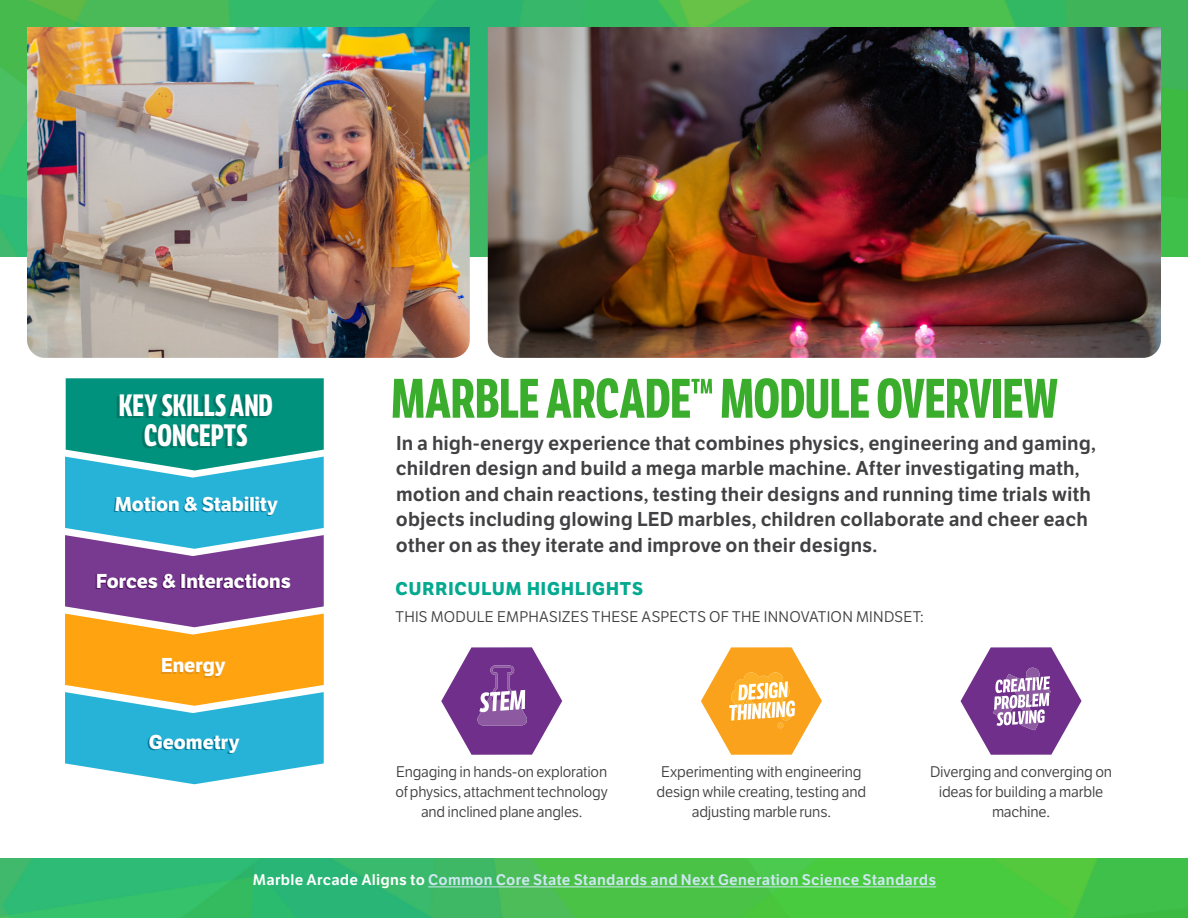
<style>
.page{position:relative;width:1188px;height:918px;background:#fff}
.page>*{position:absolute;margin:0;border:0;box-sizing:border-box;transform-origin:0 0}
.t1{font:700 54px "LFT Etica Compressed";letter-spacing:-.005em;color:#3aad2c}
.t2{font:700 30px/30px "LFT Etica Compressed";color:#fff;text-align:center}
.t3{font:19.5px/25.5px "LFT Etica SB";color:#414042}
.t4{font:700 19.5px "LFT Etica";letter-spacing:.005em;color:#fff}
.t5{font:700 18px "LFT Etica";letter-spacing:.055em;color:#03aa8f}
.t6{font:15px/20.2px "LFT Etica";letter-spacing:-.01em;color:#414042;text-align:center}
.t7{font:15px "LFT Etica SB";letter-spacing:.015em;color:#cde7f1}
.t8{font:15px "LFT Etica";letter-spacing:.02em;color:#414042}
.t9{font:15px "LFT Etica";letter-spacing:.015em;color:#fff}
.s1{color:#fff}
.s2{font-family:"LFT Etica SB";color:#cde7f1}
.s3{color:#cde7f1}
</style>
<div class="page">
<img style="left:0;top:858px;width:1188px;height:60px">
<hr style="left:690px;top:893px;width:36px;height:1px;background:#cde7f1">
<img style="left:0;top:0;width:1188px;height:256px">
<svg style="left:441px;top:647px;width:121px;height:108px"></svg>
<svg style="left:961px;top:647px;width:121px;height:108px"></svg>
<img style="left:27px;top:27px;width:443px;height:331px">
<img style="left:488px;top:27px;width:673px;height:331px">
<svg style="left:65px;top:378px;width:259px;height:406px;background:#689b99"></svg>
<svg style="left:701px;top:647px;width:121px;height:108px"></svg>
<hr style="left:428px;top:887px;width:508px;height:1px;background:#cde7f1">
<h2 class="t2" style="left:119px;top:391px;width:156px">KEY SKILLS AND<br>CONCEPTS</h2>
<p class="t4" style="left:115px;top:493px;width:165px">Motion &amp; Stability</p>
<p class="t4" style="left:96px;top:569px;width:196px">Forces &amp; Interactions</p>
<p class="t4" style="left:161px;top:654px;width:66px">Energy</p>
<p class="t4" style="left:149px;top:730px;width:92px">Geometry</p>
<h1 class="t1" style="left:391px;top:366px;width:668px">MARBLE ARCADE™ MODULE OVERVIEW</h1>
<p class="t3" style="left:396px;top:431px;width:702px">In a high-energy experience that combines physics, engineering and gaming, children design and build a mega marble machine. After investigating math, motion and chain reactions, testing their designs and running time trials with objects including glowing LED marbles, children collaborate and cheer each other on as they iterate and improve on their designs.</p>
<p class="t5" style="left:396px;top:577px;width:249px">CURRICULUM HIGHLIGHTS</p>
<p class="t8" style="left:396px;top:608px;width:530px">THIS MODULE EMPHASIZES THESE ASPECTS OF THE INNOVATION MINDSET:</p>
<p class="t6" style="left:396px;top:762px;width:214px">Engaging in hands-on exploration of physics, attachment technology and inclined plane angles.</p>
<p class="t6" style="left:657px;top:762px;width:211px">Experimenting with engineering design while creating, testing and adjusting marble runs.</p>
<p class="t6" style="left:930px;top:762px;width:184px">Diverging and converging on ideas for building a marble machine.</p>
<p class="t7" style="left:253px;top:871px;width:685px"><span class="s1">Marble Arcade Aligns to</span> Common Core State Standards and Next Generation Science Standards</p>
<p class="t9" style="left:463px;top:877px;width:264px">Learn more about Camp Invention <span class="s2">here</span><span class="s3">.</span></p>
</div>
